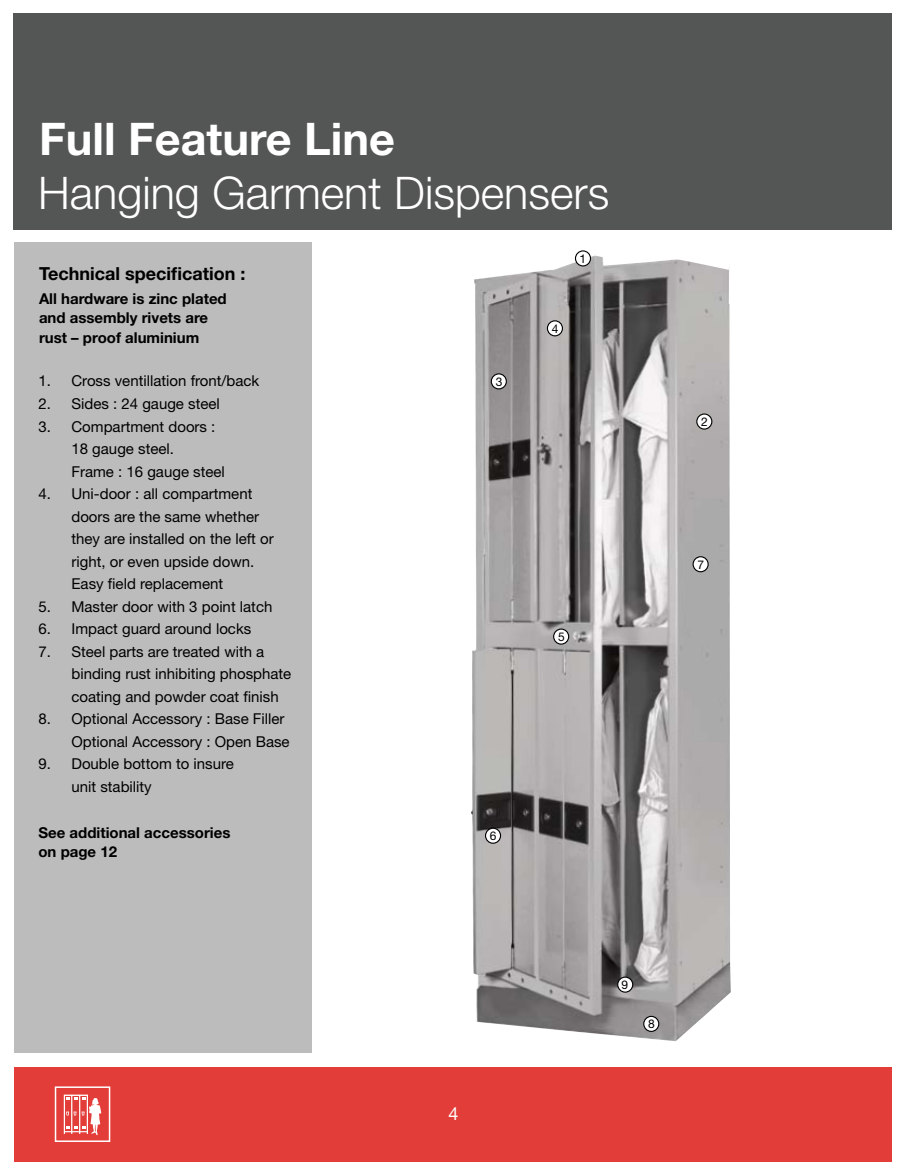
<style>
.page{position:relative;width:905px;height:1175px;background:#fff}
.page>*{position:absolute;margin:0;border:0;box-sizing:border-box;transform-origin:0 0}
.t1{font:300 45px "Helvetica Neue";color:#fff}
.t2{font:700 45px "Helvetica Neue";color:#fff}
.t3{font:700 18px "Helvetica Neue";color:#000}
.t4{font:18px "Helvetica Neue";color:#fff}
.t5{font:15px/22.5px "Helvetica Neue";color:#000}
.t6{font:700 15px/19.5px "Helvetica Neue";color:#000}
.t7{font:12px "Helvetica Neue";color:#000}
</style>
<div class="page">
<div style="left:14px;top:1066px;width:877px;height:95px;background:#e23d39"></div>
<svg style="left:64px;top:1094px;width:37px;height:41px"></svg>
<div style="left:55px;top:1086px;width:55px;height:56px;border:2px solid #fff"></div>
<img style="left:471px;top:255px;width:259px;height:786px">
<div style="left:14px;top:243px;width:297px;height:810px;background:#bcbcbd"></div>
<div style="left:14px;top:13px;width:878px;height:216px;background:#545555"></div>
<div style="left:575px;top:251px;width:15px;height:15px;background:#fff;border-radius:50%"></div>
<div style="left:575px;top:250px;width:16px;height:16px;border:1px solid #000;border-radius:50%"></div>
<div style="left:696px;top:414px;width:15px;height:15px;background:#fff;border-radius:50%"></div>
<div style="left:696px;top:413px;width:16px;height:16px;border:1px solid #000;border-radius:50%"></div>
<div style="left:491px;top:374px;width:15px;height:15px;background:#fff;border-radius:50%"></div>
<div style="left:491px;top:373px;width:16px;height:16px;border:1px solid #000;border-radius:50%"></div>
<div style="left:547px;top:321px;width:15px;height:15px;background:#fff;border-radius:50%"></div>
<div style="left:547px;top:320px;width:16px;height:16px;border:1px solid #000;border-radius:50%"></div>
<div style="left:553px;top:629px;width:15px;height:15px;background:#fff;border-radius:50%"></div>
<div style="left:553px;top:628px;width:16px;height:16px;border:1px solid #000;border-radius:50%"></div>
<div style="left:485px;top:828px;width:15px;height:15px;background:#fff;border-radius:50%"></div>
<div style="left:485px;top:827px;width:16px;height:16px;border:1px solid #000;border-radius:50%"></div>
<div style="left:693px;top:557px;width:15px;height:15px;background:#fff;border-radius:50%"></div>
<div style="left:692px;top:556px;width:16px;height:16px;border:1px solid #000;border-radius:50%"></div>
<div style="left:643px;top:1016px;width:15px;height:15px;background:#fff;border-radius:50%"></div>
<div style="left:643px;top:1015px;width:16px;height:17px;border:1px solid #000;border-radius:50%"></div>
<div style="left:617px;top:977px;width:15px;height:15px;background:#fff;border-radius:50%"></div>
<div style="left:617px;top:976px;width:16px;height:16px;border:1px solid #000;border-radius:50%"></div>
<p class="t2" style="left:39px;top:111px;width:357px">Full Feature Line</p>
<p class="t1" style="left:38px;top:165px;width:572px">Hanging Garment Dispensers</p>
<p class="t3" style="left:39px;top:262px;width:208px">Technical specification :</p>
<p class="t6" style="left:39px;top:288px;width:189px">All hardware is zinc plated and assembly rivets are rust – proof aluminium</p>
<p class="t5" style="left:38px;top:370px;width:222px">1. Cross ventillation front/back</p>
<p class="t5" style="left:38px;top:392px;width:183px">2. Sides : 24 gauge steel</p>
<p class="t5" style="left:71px;top:415px;width:155px;text-indent:-33px">3. Compartment doors :<br>18 gauge steel.<br>Frame : 16 gauge steel</p>
<p class="t5" style="left:71px;top:482px;width:204px;text-indent:-33px">4. Uni-door : all compartment doors are the same whether they are installed on the left or right, or even upside down.<br>Easy field replacement</p>
<p class="t5" style="left:38px;top:595px;width:235px">5. Master door with 3 point latch</p>
<p class="t5" style="left:38px;top:617px;width:214px">6. Impact guard around locks</p>
<p class="t5" style="left:71px;top:640px;width:221px;text-indent:-33px">7. Steel parts are treated with a binding rust inhibiting phosphate coating and powder coat finish</p>
<p class="t5" style="left:71px;top:707px;width:220px;text-indent:-33px">8. Optional Accessory : Base Filler<br>Optional Accessory : Open Base</p>
<p class="t5" style="left:71px;top:752px;width:164px;text-indent:-33px">9. Double bottom to insure unit stability</p>
<p class="t6" style="left:38px;top:822px;width:193px">See additional accessories on page 12</p>
<p class="t7" style="left:495px;top:374px;width:8px">3</p>
<p class="t7" style="left:579px;top:252px;width:8px">1</p>
<p class="t7" style="left:552px;top:321px;width:8px">4</p>
<p class="t7" style="left:558px;top:629px;width:8px">5</p>
<p class="t7" style="left:490px;top:828px;width:8px">6</p>
<p class="t7" style="left:701px;top:414px;width:8px">2</p>
<p class="t7" style="left:697px;top:557px;width:8px">7</p>
<p class="t4" style="left:448px;top:1102px;width:12px">4</p>
<p class="t7" style="left:621px;top:977px;width:8px">9</p>
<p class="t7" style="left:648px;top:1017px;width:8px">8</p>
</div>
